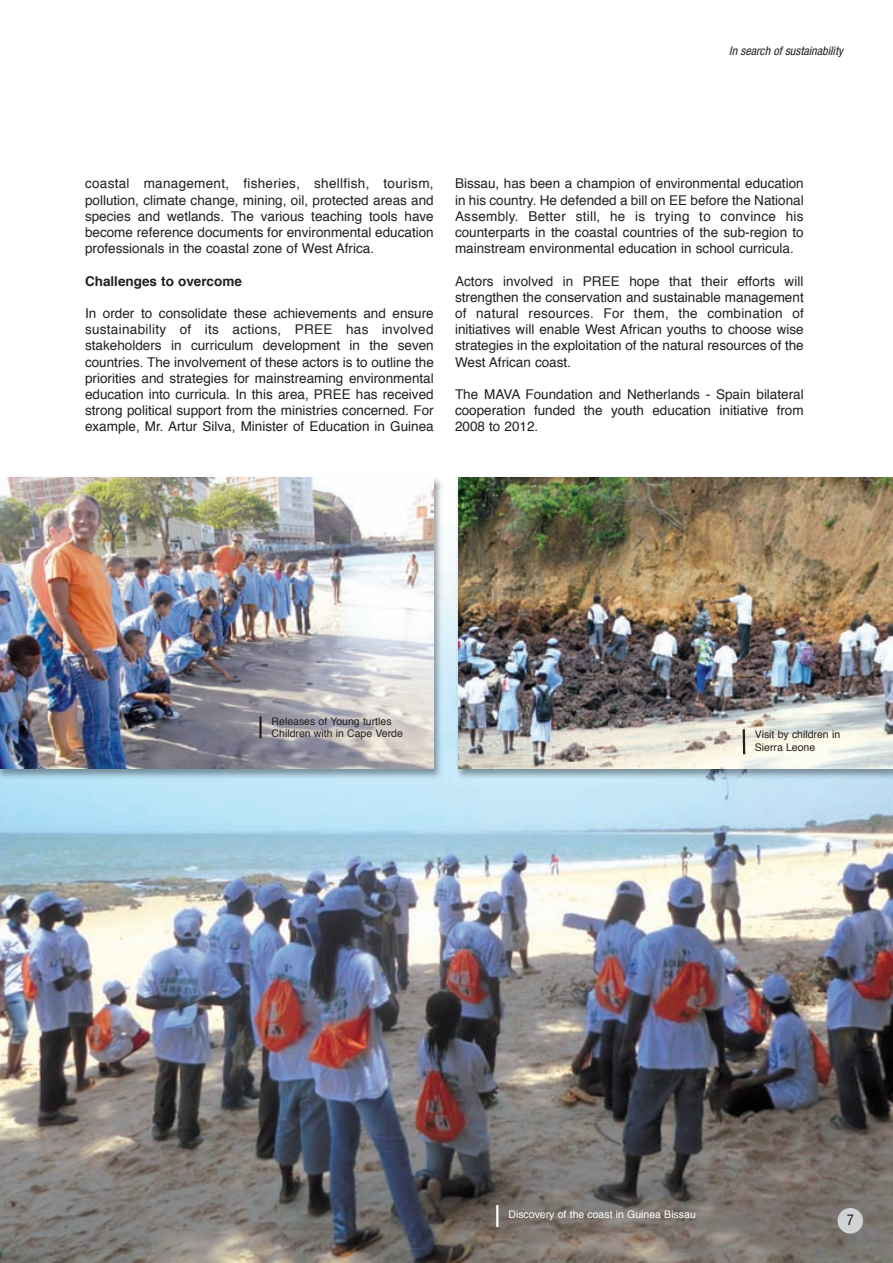
<style>
.page{position:relative;width:893px;height:1263px;background:#fff}
.page>*{position:absolute;margin:0;border:0;box-sizing:border-box;transform-origin:0 0}
.t1{font:condensed 15px "Helvetica Neue";color:#231f20}
.t2{font:13.5px/16.2px "Helvetica";color:#231f20;text-align:justify}
.t3{font:700 13.5px "Helvetica";color:#231f20}
.t4{font:italic condensed 12px "Helvetica Neue";color:#231f20}
.t5{font:10.5px/12.6px "Helvetica";color:#231f20}
.t6{font:10.5px "Helvetica";color:#fff}
</style>
<div class="page">
<img style="left:0;top:563px;width:893px;height:700px">
<div style="left:837px;top:1208px;width:26px;height:25px;background:#d1d2d4;border-radius:50%"></div>
<hr style="left:496px;top:1205px;width:2px;height:22px;background:#fff">
<img style="left:0;top:477px;width:448px;height:305px">
<img style="left:0;top:478px;width:434px;height:291px">
<img style="left:452px;top:477px;width:441px;height:305px">
<img style="left:458px;top:478px;width:435px;height:291px">
<hr style="left:259px;top:716px;width:3px;height:22px;background:#231f20">
<hr style="left:743px;top:729px;width:2px;height:25px;background:#231f20">
<p class="t4" style="left:729px;top:46px;width:115px">In search of sustainability</p>
<p class="t2" style="left:85px;top:177px;width:350px">coastal management, fisheries, shellfish, tourism, pollution, climate change, mining, oil, protected areas and species and wetlands. The various teaching tools have become reference documents for environmental education professionals in the coastal zone of West Africa.</p>
<p class="t3" style="left:85px;top:275px;width:158px">Challenges to overcome</p>
<p class="t2" style="left:85px;top:306px;width:350px">In order to consolidate these achievements and ensure sustainability of its actions, PREE has involved stakeholders in curriculum development in the seven countries. The involvement of these actors is to outline the priorities and strategies for mainstreaming environmental education into curricula. In this area, PREE has received strong political support from the ministries concerned. For example, Mr. Artur Silva, Minister of Education in Guinea</p>
<p class="t2" style="left:455px;top:177px;width:350px">Bissau, has been a champion of environmental education in his country. He defended a bill on EE before the National Assembly. Better still, he is trying to convince his counterparts in the coastal countries of the sub-region to mainstream environmental education in school curricula.</p>
<p class="t2" style="left:455px;top:274px;width:350px">Actors involved in PREE hope that their efforts will strengthen the conservation and sustainable management of natural resources. For them, the combination of initiatives will enable West African youths to choose wise strategies in the exploitation of the natural resources of the West African coast.</p>
<p class="t2" style="left:455px;top:387px;width:350px">The MAVA Foundation and Netherlands - Spain bilateral cooperation funded the youth education initiative from 2008 to 2012.</p>
<p class="t5" style="left:272px;top:715px;width:133px">Releases of Young turtles<br>Children with in Cape Verde</p>
<p class="t5" style="left:755px;top:729px;width:87px">Visit by children in<br>Sierra Leone</p>
<p class="t6" style="left:508px;top:1210px;width:189px">Discovery of the coast in Guinea Bissau</p>
<p class="t1" style="left:847px;top:1214px;width:9px">7</p>
</div>
